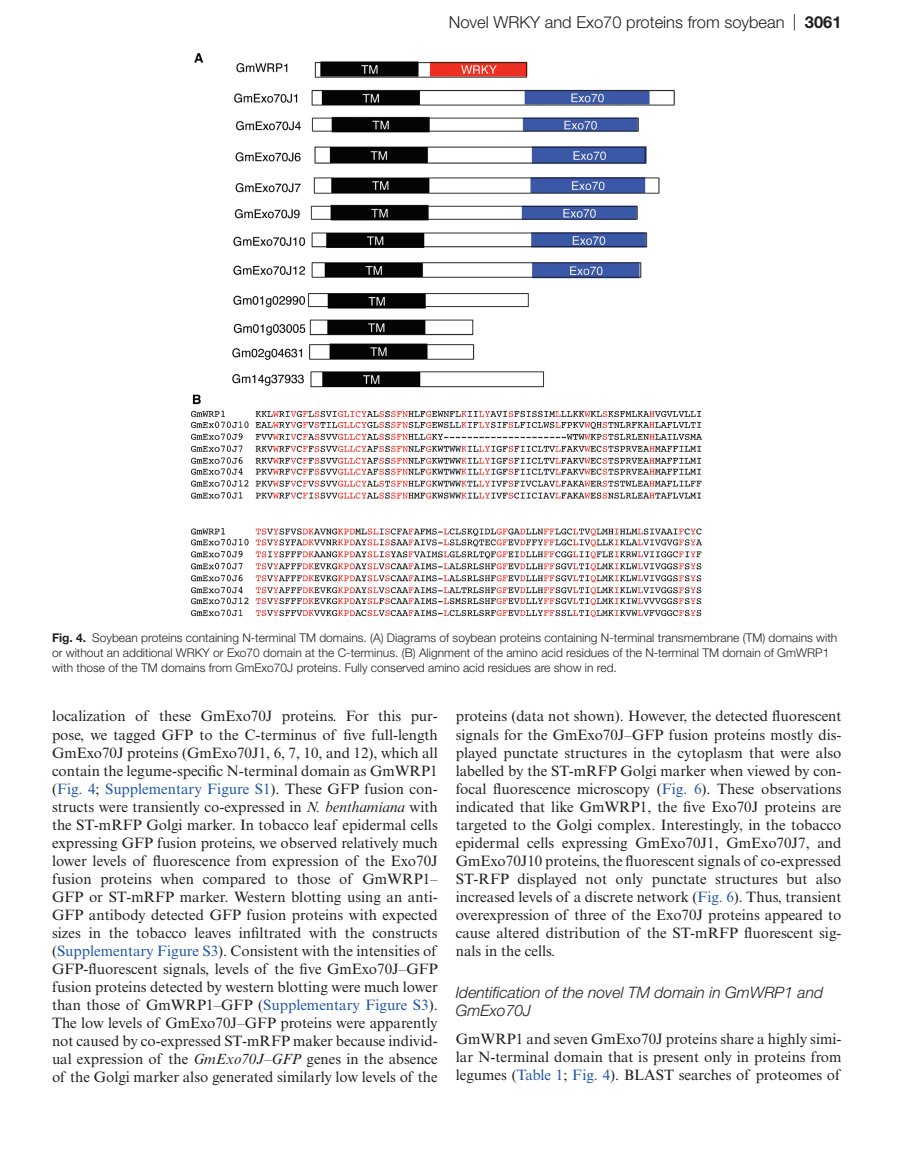
<style>
.page{position:relative;width:897px;height:1165px;background:#fff}
.page>*{position:absolute;margin:0;border:0;box-sizing:border-box;transform-origin:0 0}
.t1{font:300 16.5px "Helvetica Neue LT Std";color:#231f20}
.t2{font:italic 300 15.75px/18px "Helvetica Neue LT Std";color:#231f20}
.t3{font:15px/18px "Times New Roman MT Std";color:#231f20;text-align:justify}
.t4{font:300 12px/15px "Helvetica Neue LT Std";color:#231f20}
.s1{font-weight:700}
.s2{color:#1e56a6}
.s3{font-style:italic}
</style>
<div class="page">
<img style="left:191px;top:53px;width:511px;height:564px">
<p class="t1" style="left:449px;top:12px;width:394px">Novel WRKY and Exo70 proteins from soybean | <span class="s1">3061</span></p>
<p class="t4" style="left:52px;top:629px;width:786px"><span class="s1">Fig. 4.</span> Soybean proteins containing N-terminal TM domains. (A) Diagrams of soybean proteins containing N-terminal transmembrane (TM) domains with or without an additional WRKY or Exo70 domain at the C-terminus. (B) Alignment of the amino acid residues of the N-terminal TM domain of GmWRP1 with those of the TM domains from GmExo70J proteins. Fully conserved amino acid residues are show in red.</p>
<p class="t3" style="left:52px;top:707px;width:387px">localization of these GmExo70J proteins. For this pur&shy;pose, we tagged GFP to the C-terminus of five full-length GmExo70J proteins (GmExo70J1, 6, 7, 10, and 12), which all contain the legume-specific N-terminal domain as GmWRP1 (<span class="s2">Fig. 4</span>; <span class="s2">Supplementary Figure S1</span>). These GFP fusion con&shy;structs were transiently co-expressed in <span class="s3">N. benthamiana</span> with the ST-mRFP Golgi marker. In tobacco leaf epidermal cells expressing GFP fusion proteins, we observed relatively much lower levels of fluorescence from expression of the Exo70J fusion proteins when compared to those of GmWRP1– GFP or ST-mRFP marker. Western blotting using an anti-GFP antibody detected GFP fusion proteins with expected sizes in the tobacco leaves infiltrated with the constructs (<span class="s2">Supplementary Figure S3</span>). Consistent with the intensities of GFP-fluorescent signals, levels of the five GmExo70J–GFP fusion proteins detected by western blotting were much lower than those of GmWRP1–GFP (<span class="s2">Supplementary Figure S3</span>).<br>The low levels of GmExo70J–GFP proteins were apparently not caused by co-expressed ST-mRFP maker because individ&shy;ual expression of the <span class="s3">GmExo70J–GFP</span> genes in the absence of the Golgi marker also generated similarly low levels of the</p>
<p class="t3" style="left:455px;top:707px;width:387px">proteins (data not shown). However, the detected fluorescent signals for the GmExo70J–GFP fusion proteins mostly dis&shy;played punctate structures in the cytoplasm that were also labelled by the ST-mRFP Golgi marker when viewed by con&shy;focal fluorescence microscopy (<span class="s2">Fig. 6</span>). These observations indicated that like GmWRP1, the five Exo70J proteins are targeted to the Golgi complex. Interestingly, in the tobacco epidermal cells expressing GmExo70J1, GmExo70J7, and GmExo70J10 proteins, the fluorescent signals of co-expressed ST-RFP displayed not only punctate structures but also increased levels of a discrete network (<span class="s2">Fig. 6</span>). Thus, transient overexpression of three of the Exo70J proteins appeared to cause altered distribution of the ST-mRFP fluorescent sig&shy;nals in the cells.</p>
<p class="t2" style="left:455px;top:982px;width:369px">Identification of the novel TM domain in GmWRP1 and<br>GmExo70J</p>
<p class="t3" style="left:455px;top:1029px;width:387px">GmWRP1 and seven GmExo70J proteins share a highly simi&shy;lar N-terminal domain that is present only in proteins from legumes (<span class="s2">Table 1</span>; <span class="s2">Fig. 4</span>). BLAST searches of proteomes of</p>
</div>
